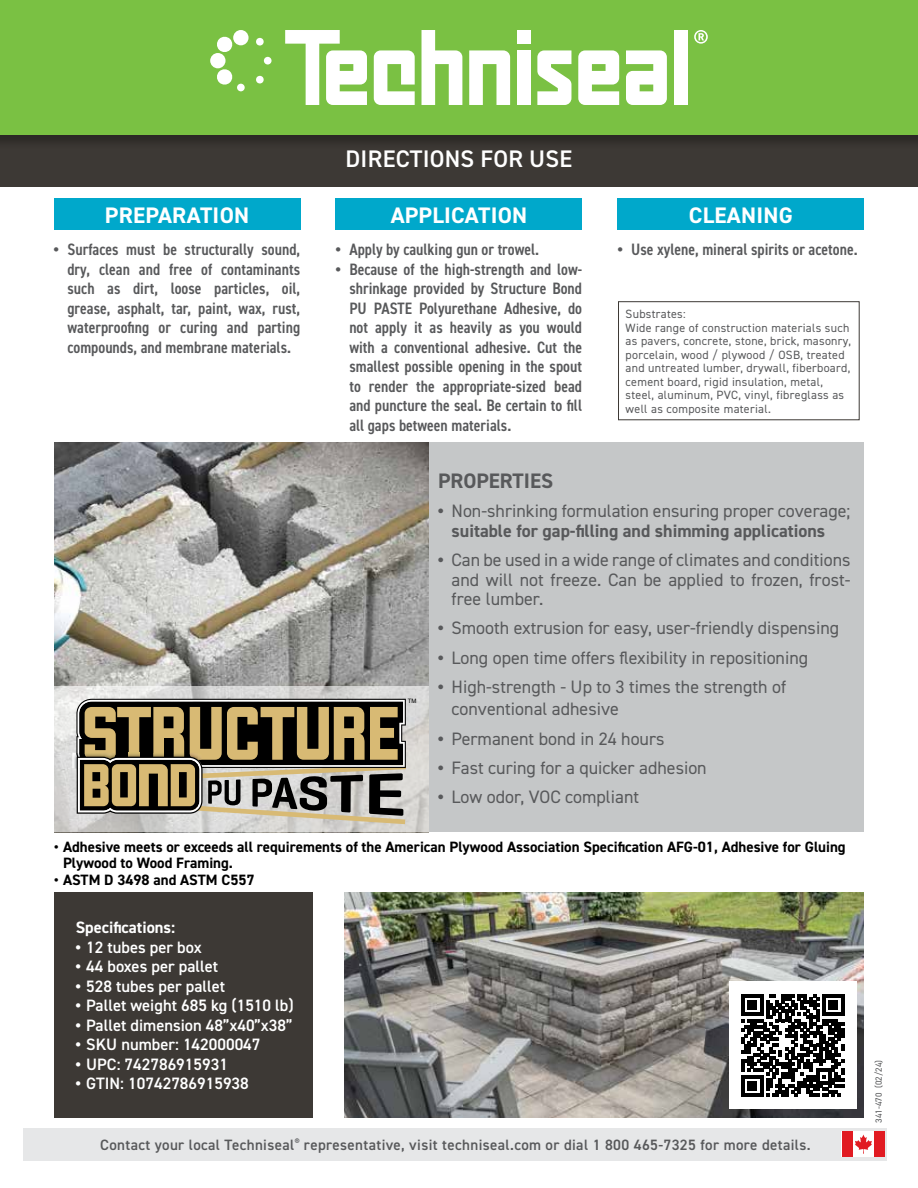
<style>
.page{position:relative;width:918px;height:1188px;background:#fff}
.page>*{position:absolute;margin:0;border:0;box-sizing:border-box;transform-origin:0 0}
.t1{font:600 24px "DIN2014";letter-spacing:.01em;color:#fff}
.t2{font:700 22.5px "DIN2014";letter-spacing:.01em;color:#fff}
.t3{font:700 21px "DIN2014";color:#58595b}
.t4{font:18px/19.5px "DIN2014";color:#58595b}
.t5{font:600 condensed 16.5px/19.5px "DIN2014";color:#58595b;text-align:justify}
.t6{font:600 16.5px "DIN2014";color:#fff}
.t7{font:700 16.5px "DIN2014";color:#fff}
.t8{font:700 15px/16.5px "DIN2014";color:#000}
.t9{font:600 15px "DIN2014";letter-spacing:.025em;color:#58595b}
.t10{font:12px/13.5px "DIN2014";letter-spacing:.025em;color:#58595b}
.t11{font:9px "DIN2014";color:#58595b}
.t12{font:6px "Helvetica";color:#000}
.s1{font-weight:800;font-stretch:normal}
.s2{font-weight:800}
.s3{font-weight:700}
</style>
<div class="page">
<div style="left:0;top:127px;width:918px;height:60px;background:#3d3935"></div>
<div style="left:618px;top:301px;width:242px;height:119px;border:1px solid #3d3935"></div>
<div style="left:23px;top:1128px;width:864px;height:33px;background:#e6e7e8"></div>
<div style="left:54px;top:199px;width:246px;height:31px;background:#00a8cb"></div>
<div style="left:336px;top:199px;width:246px;height:31px;background:#00a8cb"></div>
<div style="left:618px;top:199px;width:246px;height:31px;background:#00a8cb"></div>
<div style="left:425px;top:442px;width:439px;height:390px;background:#c5c7c8"></div>
<img style="left:54px;top:442px;width:375px;height:244px">
<svg style="left:54px;top:686px;width:375px;height:146px;background:#d7d6d4"></svg>
<div style="left:54px;top:892px;width:258px;height:226px;background:#3d3935"></div>
<div style="left:842px;top:1132px;width:43px;height:25px;background:#fff"></div>
<svg style="left:855px;top:1135px;width:17px;height:19px"></svg>
<div style="left:842px;top:1132px;width:11px;height:25px;background:#e11b22"></div>
<div style="left:874px;top:1132px;width:11px;height:25px;background:#e11b22"></div>
<img style="left:344px;top:892px;width:520px;height:226px">
<div style="left:729px;top:982px;width:128px;height:127px;background:#fff"></div>
<svg style="left:741px;top:994px;width:103px;height:103px"></svg>
<div style="left:0;top:0;width:918px;height:150px;background:#322f2b"></div>
<div style="left:0;top:0;width:918px;height:135px;background:#7ac143"></div>
<svg style="left:578px;top:50px;width:41px;height:55px;background:#eaf5e1"></svg>
<svg style="left:374px;top:50px;width:41px;height:55px"></svg>
<div style="left:674px;top:30px;width:13px;height:75px;background:#fff"></div>
<svg style="left:422px;top:30px;width:40px;height:75px"></svg>
<svg style="left:469px;top:50px;width:41px;height:55px"></svg>
<svg style="left:285px;top:30px;width:82px;height:75px"></svg>
<svg style="left:626px;top:50px;width:41px;height:55px;background:#eaf5e2"></svg>
<svg style="left:537px;top:50px;width:34px;height:55px"></svg>
<div style="left:517px;top:30px;width:14px;height:14px;background:#fff"></div>
<div style="left:517px;top:50px;width:14px;height:55px;background:#fff"></div>
<div style="left:233px;top:30px;width:16px;height:15px;background:#fff;border-radius:50%"></div>
<div style="left:237px;top:84px;width:8px;height:7px;background:#fff;border-radius:50%"></div>
<svg style="left:217px;top:36px;width:16px;height:16px"></svg>
<svg style="left:256px;top:75px;width:8px;height:9px"></svg>
<div style="left:210px;top:53px;width:16px;height:15px;background:#fff;border-radius:50%"></div>
<div style="left:264px;top:57px;width:8px;height:8px;background:#fff;border-radius:50%"></div>
<svg style="left:217px;top:69px;width:16px;height:16px"></svg>
<svg style="left:256px;top:37px;width:8px;height:9px"></svg>
<svg style="left:694px;top:30px;width:14px;height:14px"></svg>
<img style="left:72px;top:753px;width:4px;height:15px">
<svg style="left:76px;top:699px;width:330px;height:125px;background:#7e735a"></svg>
<h1 class="t1" style="left:346px;top:143px;width:228px">DIRECTIONS FOR USE</h1>
<h2 class="t2" style="left:105px;top:200px;width:146px">PREPARATION</h2>
<h2 class="t2" style="left:391px;top:200px;width:138px">APPLICATION</h2>
<p class="t5" style="left:67px;top:239px;width:234px;text-indent:-13px"><span class="s1">•</span> Surfaces must be structurally sound, dry, clean and free of contaminants such as dirt, loose particles, oil, grease, asphalt, tar, paint, wax, rust, waterproofing or curing and parting compounds, and membrane materials.</p>
<p class="t5" style="left:336px;top:239px;width:205px"><span class="s1">•</span> Apply by caulking gun or trowel.</p>
<p class="t5" style="left:349px;top:259px;width:234px;text-indent:-13px"><span class="s1">•</span> Because of the high-strength and low&shy;shrinkage provided by Structure Bond PU PASTE Polyurethane Adhesive, do not apply it as heavily as you would with a conventional adhesive. Cut the smallest possible opening in the spout to render the appropriate-sized bead and puncture the seal. Be certain to fill all gaps between materials.</p>
<h2 class="t2" style="left:689px;top:200px;width:105px">CLEANING</h2>
<p class="t5" style="left:618px;top:239px;width:241px"><span class="s1">•</span> Use xylene, mineral spirits or acetone.</p>
<p class="t10" style="left:626px;top:307px;width:227px">Substrates:<br>Wide range of construction materials such as pavers, concrete, stone, brick, masonry, porcelain, wood / plywood / OSB, treated and untreated lumber, drywall, fiberboard, cement board, rigid insulation, metal, steel, aluminum, PVC, vinyl, fibreglass as well as composite material.</p>
<p class="t12" style="left:408px;top:697px;width:10px">TM</p>
<p class="t3" style="left:438px;top:467px;width:117px">PROPERTIES</p>
<p class="t4" style="left:452px;top:501px;width:400px;text-indent:-14px"><span class="s2">•</span> Non-shrinking formulation ensuring proper coverage; <span class="s3">suitable for gap-filling and shimming applications</span></p>
<p class="t4" style="left:452px;top:550px;width:400px;text-align:justify;text-indent:-14px"><span class="s2">•</span> Can be used in a wide range of climates and conditions and will not freeze. Can be applied to frozen, frost&shy;free lumber.</p>
<p class="t4" style="left:438px;top:618px;width:403px"><span class="s2">•</span> Smooth extrusion for easy, user-friendly dispensing</p>
<p class="t4" style="left:438px;top:647px;width:372px"><span class="s2">•</span> Long open time offers flexibility in repositioning</p>
<p class="t4" style="left:452px;top:675px;width:336px;line-height:22.5px;text-indent:-14px"><span class="s2">•</span> High-strength - Up to 3 times the strength of conventional adhesive</p>
<p class="t4" style="left:438px;top:728px;width:228px"><span class="s2">•</span> Permanent bond in 24 hours</p>
<p class="t4" style="left:438px;top:757px;width:270px"><span class="s2">•</span> Fast curing for a quicker adhesion</p>
<p class="t4" style="left:438px;top:787px;width:203px"><span class="s2">•</span> Low odor, VOC compliant</p>
<p class="t8" style="left:63px;top:838px;width:784px;text-indent:-9px">• Adhesive meets or exceeds all requirements of the American Plywood Association Specification AFG-01, Adhesive for Gluing<br>Plywood to Wood Framing.</p>
<p class="t8" style="left:54px;top:871px;width:202px">• ASTM D 3498 and ASTM C557</p>
<p class="t7" style="left:76px;top:917px;width:101px">Specifications:</p>
<p class="t6" style="left:76px;top:936px;width:127px"><span class="s2">•</span> 12 tubes per box</p>
<p class="t6" style="left:76px;top:956px;width:144px"><span class="s2">•</span> 44 boxes per pallet</p>
<p class="t6" style="left:76px;top:975px;width:151px"><span class="s2">•</span> 528 tubes per pallet</p>
<p class="t6" style="left:76px;top:995px;width:219px"><span class="s2">•</span> Pallet weight 685 kg (1510 lb)</p>
<p class="t6" style="left:76px;top:1014px;width:218px"><span class="s2">•</span> Pallet dimension 48”x40”x38”</p>
<p class="t6" style="left:76px;top:1034px;width:186px"><span class="s2">•</span> SKU number: 142000047</p>
<p class="t6" style="left:76px;top:1053px;width:154px"><span class="s2">•</span> UPC: 742786915931</p>
<p class="t6" style="left:76px;top:1073px;width:175px"><span class="s2">•</span> GTIN: 10742786915938</p>
<p class="t9" style="left:100px;top:1135px;width:712px">Contact your local Techniseal<sup>®</sup> representative, visit techniseal.com or dial 1 800 465-7325 for more details.</p>
<p class="t11" style="left:873px;top:1123px;width:64px;rotate:-90deg">341-470 (02/24)</p>
</div>
